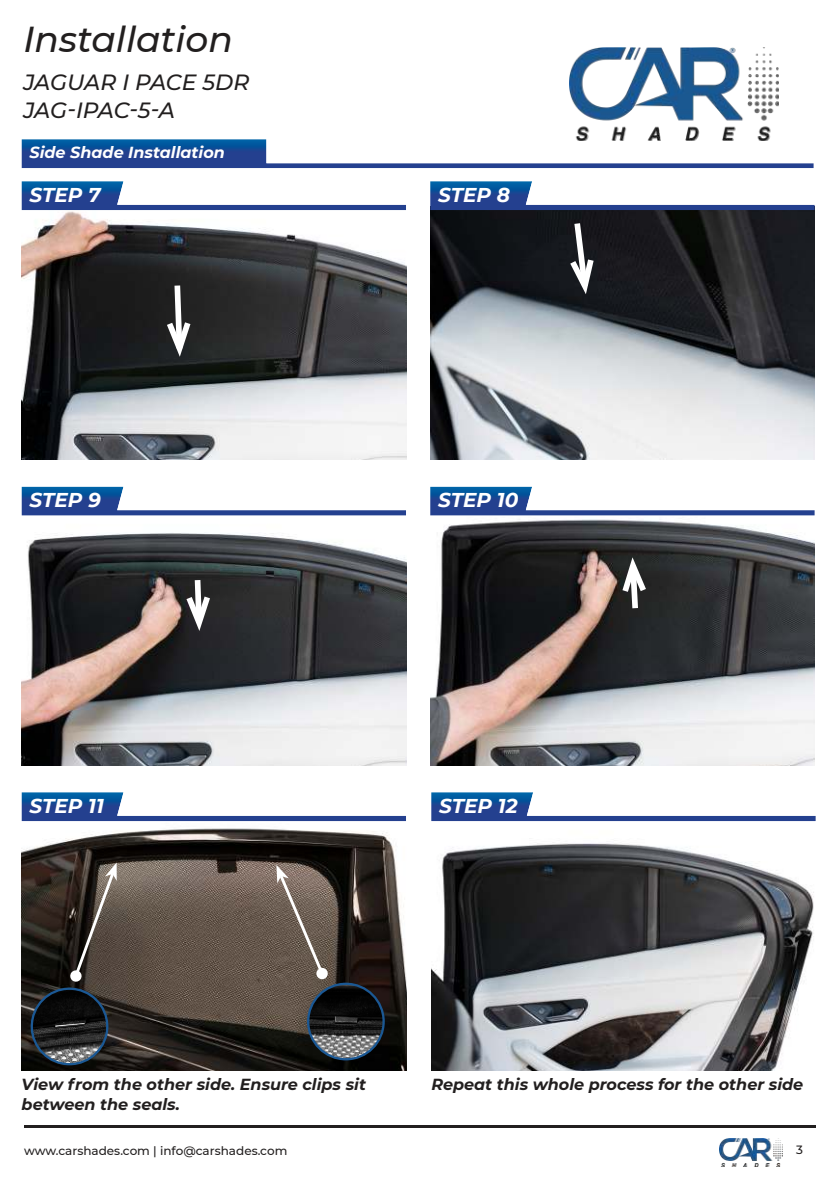
<style>
.page{position:relative;width:840px;height:1191px;background:#fff}
.page>*{position:absolute;margin:0;border:0;box-sizing:border-box;transform-origin:0 0}
.t1{font:italic 500 36px "Montserrat";color:#221f1f}
.t2{font:italic 500 22px/28px "Montserrat";letter-spacing:-.01em;color:#221f1f}
.t3{font:italic 700 20px "Montserrat";color:#fff}
.t4{font:italic 700 16px/19.2px "Montserrat";color:#221f1f}
.t5{font:italic 700 16px "Montserrat";color:#fff}
.t6{font:500 12px "Montserrat";color:#221f1f}
</style>
<div class="page">
<img style="left:430px;top:210px;width:384px;height:250px">
<img style="left:430px;top:515px;width:384px;height:250px">
<img style="left:569px;top:47px;width:208px;height:92px">
<img style="left:21px;top:139px;width:792px;height:29px">
<hr style="left:24px;top:1126px;width:791px;height:2px;background:#221f1f">
<img style="left:719px;top:1138px;width:63px;height:28px">
<img style="left:430px;top:181px;width:384px;height:29px">
<img style="left:430px;top:486px;width:384px;height:29px">
<img style="left:21px;top:210px;width:385px;height:250px">
<img style="left:21px;top:515px;width:385px;height:250px">
<img style="left:22px;top:821px;width:384px;height:249px">
<img style="left:431px;top:821px;width:384px;height:249px">
<img style="left:21px;top:181px;width:385px;height:29px">
<img style="left:21px;top:486px;width:385px;height:29px">
<img style="left:21px;top:792px;width:385px;height:29px">
<img style="left:431px;top:792px;width:384px;height:29px">
<svg style="left:162px;top:280px;width:33px;height:85px"></svg>
<svg style="left:565px;top:217px;width:32px;height:85px"></svg>
<svg style="left:182px;top:574px;width:32px;height:65px"></svg>
<svg style="left:617px;top:549px;width:33px;height:65px"></svg>
<img style="left:308px;top:983px;width:75px;height:76px;border-radius:38px">
<div style="left:307px;top:982px;width:77px;height:78px;border:2px solid #1b5894;border-radius:50%"></div>
<svg style="left:276px;top:865px;width:49px;height:112px;background:#786b61"></svg>
<div style="left:316px;top:967px;width:12px;height:12px;background:#fff;border-radius:50%"></div>
<img style="left:32px;top:988px;width:75px;height:76px;border-radius:38px">
<div style="left:31px;top:987px;width:77px;height:78px;border:2px solid #1b5894;border-radius:50%"></div>
<svg style="left:69px;top:862px;width:48px;height:120px;background:#514842"></svg>
<h1 class="t1" style="left:23px;top:19px;width:211px">Installation</h1>
<h2 class="t2" style="left:23px;top:68px;width:227px">JAGUAR I PACE 5DR<br>JAG-IPAC-5-A</h2>
<p class="t5" style="left:29px;top:145px;width:197px">Side Shade Installation</p>
<p class="t3" style="left:29px;top:186px;width:73px">STEP 7</p>
<p class="t3" style="left:29px;top:492px;width:73px">STEP 9</p>
<p class="t3" style="left:438px;top:186px;width:73px">STEP 8</p>
<p class="t3" style="left:438px;top:492px;width:82px">STEP 10</p>
<p class="t3" style="left:29px;top:797px;width:76px">STEP 11</p>
<p class="t3" style="left:439px;top:797px;width:80px">STEP 12</p>
<p class="t4" style="left:22px;top:1076px;width:345px">View from the other side. Ensure clips sit between the seals.</p>
<p class="t4" style="left:431px;top:1076px;width:373px">Repeat this whole process for the other side</p>
<p class="t6" style="left:24px;top:1145px;width:265px">www.carshades.com | info@carshades.com</p>
<p class="t6" style="left:795px;top:1145px;width:8px">3</p>
</div>
